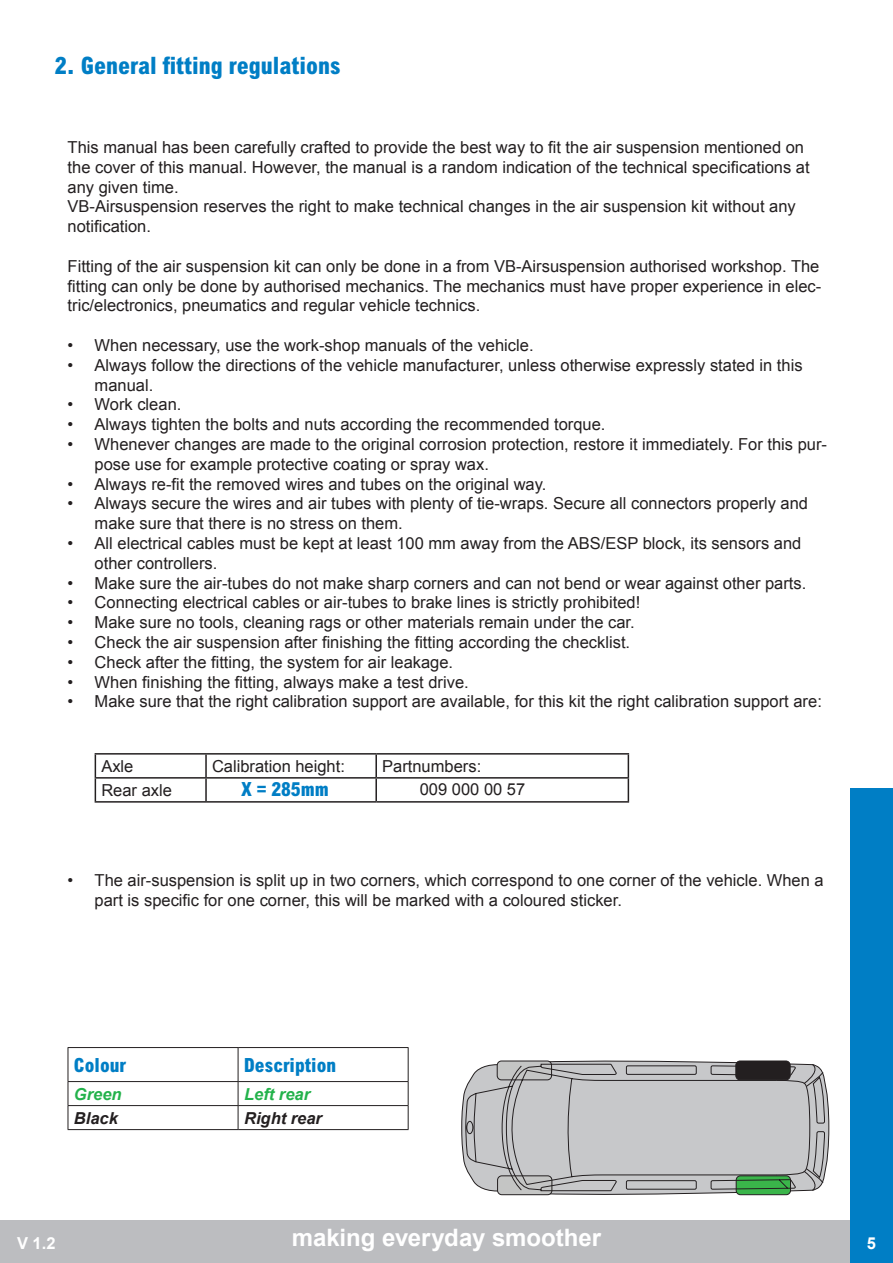
<style>
.page{position:relative;width:893px;height:1263px;background:#fff}
.page>*{position:absolute;margin:0;border:0;box-sizing:border-box;transform-origin:0 0}
.t1{font:800 condensed 24px "Arial MT Std";color:#007ec5}
.t2{font:700 24px "Arial";color:#fff}
.t3{font:800 condensed 19.5px "Arial MT Std";color:#007ec5}
.t4{font:16.5px/19.8px "Arial";color:#231f20}
.t5{font:italic 700 16.5px "Arial";color:#231f20}
.t6{font:italic 700 16.5px "Arial";color:#23b24b}
.t7{font:700 16.5px "Arial";color:#fff}
</style>
<div class="page">
<div style="left:0;top:1220px;width:893px;height:43px;background:#bcbdc0"></div>
<div style="left:850px;top:789px;width:43px;height:474px;background:#007ec5"></div>
<svg style="left:461px;top:1081px;width:368px;height:115px"></svg>
<div style="left:498px;top:1176px;width:54px;height:19px;background:#c4c5c4;border-radius:4px"></div>
<div style="left:497px;top:1175px;width:55px;height:20px;border:1px solid #231f20;border-radius:4px"></div>
<div style="left:736px;top:1176px;width:54px;height:19px;background:#3ab54a;border-radius:4px"></div>
<div style="left:736px;top:1175px;width:55px;height:20px;border:1px solid #231f20;border-radius:4px"></div>
<svg style="left:465px;top:1064px;width:360px;height:127px"></svg>
<svg style="left:493px;top:1060px;width:329px;height:131px"></svg>
<hr style="left:68px;top:1105px;width:170px;height:1px;background:#231f20">
<svg style="left:68px;top:1082px;width:1px;height:47px"></svg>
<hr style="left:238px;top:1105px;width:171px;height:1px;background:#231f20">
<svg style="left:238px;top:1082px;width:1px;height:47px"></svg>
<svg style="left:408px;top:1082px;width:1px;height:47px"></svg>
<hr style="left:68px;top:1129px;width:170px;height:1px;background:#231f20">
<hr style="left:238px;top:1129px;width:171px;height:1px;background:#231f20">
<hr style="left:68px;top:1047px;width:170px;height:1px;background:#231f20">
<hr style="left:68px;top:1048px;width:1px;height:33px;background:#231f20">
<hr style="left:238px;top:1047px;width:171px;height:1px;background:#231f20">
<hr style="left:238px;top:1048px;width:1px;height:33px;background:#231f20">
<hr style="left:408px;top:1048px;width:1px;height:33px;background:#231f20">
<hr style="left:68px;top:1081px;width:170px;height:1px;background:#231f20">
<hr style="left:238px;top:1081px;width:171px;height:1px;background:#231f20">
<hr style="left:95px;top:753px;width:111px;height:2px;background:#231f20">
<hr style="left:206px;top:753px;width:170px;height:2px;background:#231f20">
<hr style="left:205px;top:755px;width:2px;height:22px;background:#231f20">
<hr style="left:376px;top:753px;width:253px;height:2px;background:#231f20">
<hr style="left:375px;top:755px;width:2px;height:22px;background:#231f20">
<hr style="left:95px;top:777px;width:111px;height:2px;background:#231f20">
<svg style="left:95px;top:755px;width:1px;height:46px"></svg>
<hr style="left:206px;top:777px;width:170px;height:2px;background:#231f20">
<hr style="left:205px;top:779px;width:2px;height:22px;background:#231f20">
<hr style="left:376px;top:777px;width:253px;height:2px;background:#231f20">
<hr style="left:375px;top:779px;width:2px;height:22px;background:#231f20">
<svg style="left:628px;top:755px;width:1px;height:46px"></svg>
<hr style="left:95px;top:801px;width:111px;height:2px;background:#231f20">
<hr style="left:206px;top:801px;width:170px;height:2px;background:#231f20">
<hr style="left:376px;top:801px;width:253px;height:2px;background:#231f20">
<h1 class="t1" style="left:55px;top:51px;width:287px">2. General fitting regulations</h1>
<p class="t4" style="left:68px;top:137px;width:743px">This manual has been carefully crafted to provide the best way to fit the air suspension mentioned on the cover of this manual. However, the manual is a random indication of the technical specifications at any given time.<br>VB-Airsuspension reserves the right to make technical changes in the air suspension kit without any notification.</p>
<p class="t4" style="left:68px;top:256px;width:755px;text-align:justify">Fitting of the air suspension kit can only be done in a from VB-Airsuspension authorised workshop. The fitting can only be done by authorised mechanics. The mechanics must have proper experience in elec&shy;tric/electronics, pneumatics and regular vehicle technics.</p>
<p class="t4" style="left:68px;top:335px;width:467px">• When necessary, use the work-shop manuals of the vehicle.</p>
<p class="t4" style="left:95px;top:355px;width:709px;text-indent:-27px">• Always follow the directions of the vehicle manufacturer, unless otherwise expressly stated in this manual.</p>
<p class="t4" style="left:68px;top:395px;width:115px">• Work clean.</p>
<p class="t4" style="left:68px;top:415px;width:539px">• Always tighten the bolts and nuts according the recommended torque.</p>
<p class="t4" style="left:95px;top:434px;width:734px;text-indent:-27px">• Whenever changes are made to the original corrosion protection, restore it immediately. For this pur&shy;pose use for example protective coating or spray wax.</p>
<p class="t4" style="left:68px;top:474px;width:480px">• Always re-fit the removed wires and tubes on the original way.</p>
<p class="t4" style="left:95px;top:494px;width:715px;text-indent:-27px">• Always secure the wires and air tubes with plenty of tie-wraps. Secure all connectors properly and make sure that there is no stress on them.</p>
<p class="t4" style="left:95px;top:533px;width:708px;text-indent:-27px">• All electrical cables must be kept at least 100 mm away from the ABS/ESP block, its sensors and other controllers.</p>
<p class="t4" style="left:68px;top:573px;width:740px">• Make sure the air-tubes do not make sharp corners and can not bend or wear against other parts.</p>
<p class="t4" style="left:68px;top:593px;width:574px">• Connecting electrical cables or air-tubes to brake lines is strictly prohibited!</p>
<p class="t4" style="left:68px;top:613px;width:569px">• Make sure no tools, cleaning rags or other materials remain under the car.</p>
<p class="t4" style="left:68px;top:632px;width:564px">• Check the air suspension after finishing the fitting according the checklist.</p>
<p class="t4" style="left:68px;top:652px;width:387px">• Check after the fitting, the system for air leakage.</p>
<p class="t4" style="left:68px;top:672px;width:403px">• When finishing the fitting, always make a test drive.</p>
<p class="t4" style="left:68px;top:692px;width:756px">• Make sure that the right calibration support are available, for this kit the right calibration support are:</p>
<p class="t4" style="left:101px;top:756px;width:34px">Axle</p>
<p class="t4" style="left:212px;top:756px;width:134px">Calibration height:</p>
<p class="t4" style="left:382px;top:756px;width:101px">Partnumbers:</p>
<p class="t4" style="left:101px;top:780px;width:72px">Rear axle</p>
<p class="t3" style="left:241px;top:777px;width:89px">X = 285mm</p>
<p class="t4" style="left:420px;top:779px;width:107px">009 000 00 57</p>
<p class="t4" style="left:95px;top:870px;width:731px;text-indent:-27px">• The air-suspension is split up in two corners, which correspond to one corner of the vehicle. When a part is specific for one corner, this will be marked with a coloured sticker.</p>
<p class="t3" style="left:74px;top:1053px;width:54px">Colour</p>
<p class="t3" style="left:244px;top:1053px;width:94px">Description</p>
<p class="t6" style="left:74px;top:1083px;width:49px">Green</p>
<p class="t6" style="left:244px;top:1083px;width:68px">Left rear</p>
<p class="t5" style="left:74px;top:1107px;width:46px">Black</p>
<p class="t5" style="left:244px;top:1107px;width:79px">Right rear</p>
<p class="t7" style="left:17px;top:1232px;width:40px">V 1.2</p>
<h1 class="t2" style="left:292px;top:1222px;width:311px">making everyday smoother</h1>
<p class="t7" style="left:867px;top:1232px;width:11px">5</p>
</div>
